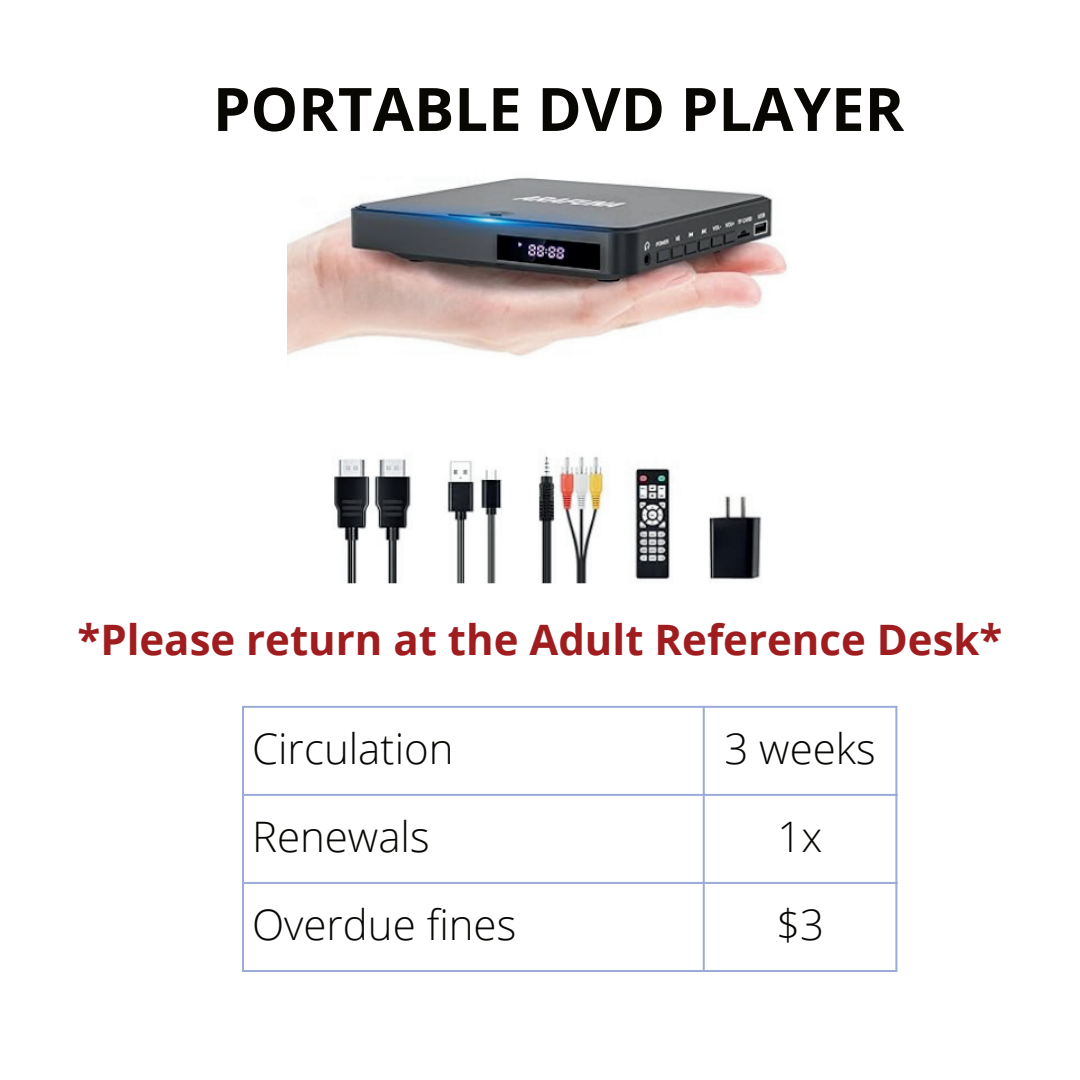
<style>
.page{position:relative;width:1080px;height:1080px;background:#fff}
.page>*{position:absolute;margin:0;border:0;box-sizing:border-box;transform-origin:0 0}
.t1{font:700 60px "Open Sans";color:#080704}
.t2{font:300 42px "Open Sans";color:#080704}
.t3{font:700 42px "Open Sans";color:#9f1c1f}
</style>
<div class="page">
<hr style="left:242px;top:708px;width:2px;height:262px;background:#9babd7">
<hr style="left:703px;top:708px;width:2px;height:262px;background:#9babd7">
<hr style="left:895px;top:708px;width:2px;height:262px;background:#9babd7">
<hr style="left:242px;top:706px;width:655px;height:2px;background:#9babd7">
<hr style="left:242px;top:794px;width:655px;height:2px;background:#9babd7">
<hr style="left:242px;top:882px;width:655px;height:2px;background:#9babd7">
<hr style="left:242px;top:970px;width:655px;height:2px;background:#9babd7">
<img style="left:287px;top:177px;width:501px;height:407px">
<h1 class="t1" style="left:213px;top:67px;width:693px">PORTABLE DVD PLAYER</h1>
<p class="t3" style="left:77px;top:610px;width:926px">*Please return at the Adult Reference Desk*</p>
<p class="t2" style="left:252px;top:720px;width:203px">Circulation</p>
<p class="t2" style="left:724px;top:720px;width:153px">3 weeks</p>
<p class="t2" style="left:252px;top:808px;width:179px">Renewals</p>
<p class="t2" style="left:778px;top:808px;width:46px">1x</p>
<p class="t2" style="left:252px;top:896px;width:266px">Overdue fines</p>
<p class="t2" style="left:776px;top:896px;width:50px">$3</p>
</div>
